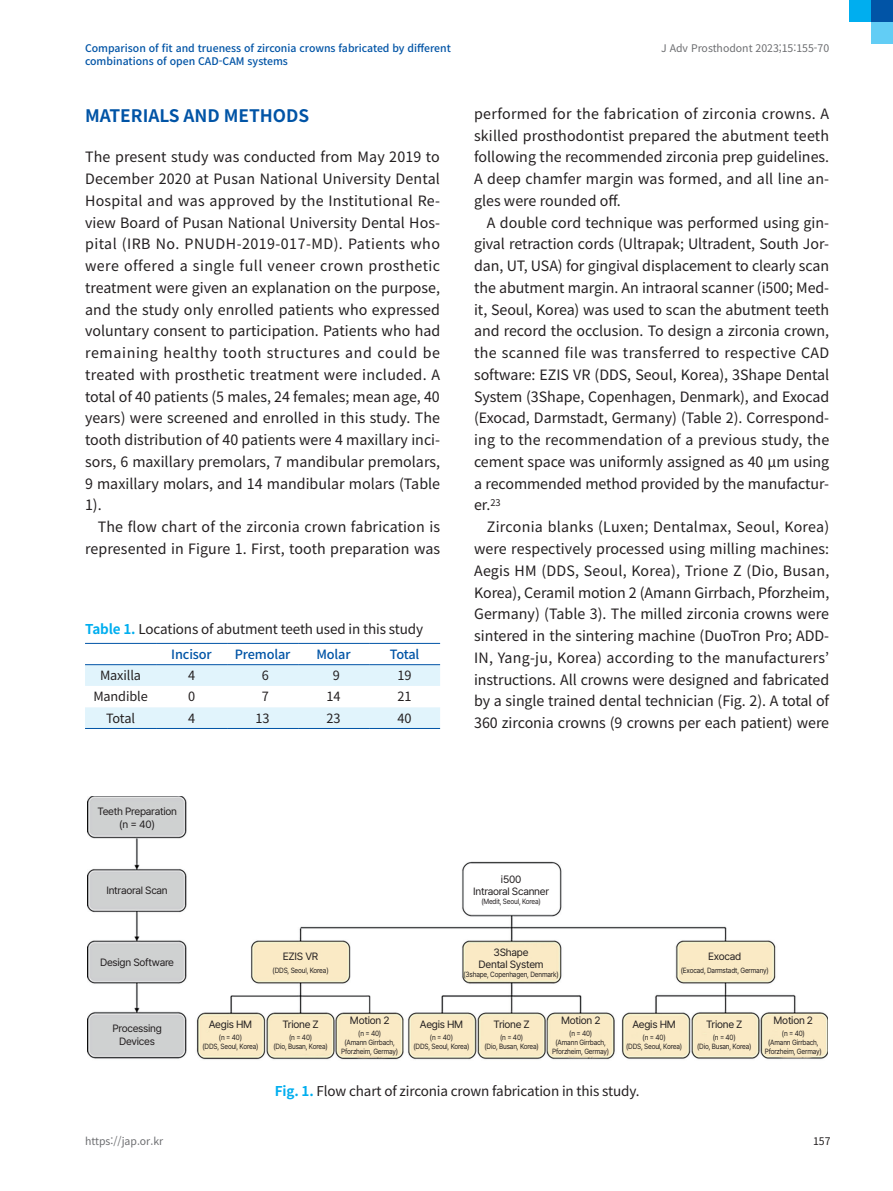
<style>
.page{position:relative;width:893px;height:1191px;background:#fff}
.page>*{position:absolute;margin:0;border:0;box-sizing:border-box;transform-origin:0 0}
.t1{font:700 17.25px "Noto Sans CJ Kkr";color:#0154a6}
.t2{font:14.25px/21.8px "Noto Sans CJ Kkr";color:#231f20;text-align:justify}
.t3{font:13.5px "Noto Sans CJ Kkr";letter-spacing:-.01em;color:#231f20}
.t4{font:12.75px "Noto Sans CJ Kkr";letter-spacing:-.01em;color:#231f20}
.t5{font:500 12.75px "Noto Sans CJ Kkr";letter-spacing:-.01em;color:#0154a6}
.t6{font:10.5px/12.6px "Pretendard";letter-spacing:-.025em;color:#231f20;text-align:center}
.t7{font:500 10.5px "Noto Sans CJ Kkr";color:#0154a6}
.t8{font:10.5px "Noto Sans CJ Kkr";color:#6c6d70}
.t9{font:10.5px "Noto Sans CJ Kkr";color:#231f20}
.t10{font:7.5px/9px "Pretendard";letter-spacing:-.025em;color:#231f20;text-align:center;scale:.9 1}
.s1{font-weight:700;color:#00aeef}
</style>
<div class="page">
<div style="left:871px;top:22px;width:22px;height:22px;background:#62cdf5"></div>
<div style="left:849px;top:0;width:22px;height:22px;background:#00aeef"></div>
<div style="left:871px;top:0;width:22px;height:22px;background:#0154a6"></div>
<svg style="left:85px;top:665px;width:355px;height:63px"></svg>
<hr style="left:85px;top:664px;width:71px;height:1px;background:#0154a6">
<hr style="left:156px;top:664px;width:71px;height:1px;background:#0154a6">
<hr style="left:227px;top:664px;width:71px;height:1px;background:#0154a6">
<hr style="left:298px;top:664px;width:71px;height:1px;background:#0154a6">
<hr style="left:369px;top:664px;width:71px;height:1px;background:#0154a6">
<hr style="left:85px;top:643px;width:71px;height:1px;background:#0154a6">
<hr style="left:156px;top:643px;width:71px;height:1px;background:#0154a6">
<hr style="left:227px;top:643px;width:71px;height:1px;background:#0154a6">
<hr style="left:298px;top:643px;width:71px;height:1px;background:#0154a6">
<hr style="left:369px;top:643px;width:71px;height:1px;background:#0154a6">
<hr style="left:85px;top:728px;width:71px;height:1px;background:#0154a6">
<hr style="left:156px;top:728px;width:71px;height:1px;background:#0154a6">
<hr style="left:227px;top:728px;width:71px;height:1px;background:#0154a6">
<hr style="left:298px;top:728px;width:71px;height:1px;background:#0154a6">
<hr style="left:369px;top:728px;width:71px;height:1px;background:#0154a6">
<img style="left:87px;top:797px;width:740px;height:263px">
<p class="t7" style="left:85px;top:42px;width:367px">Comparison of fit and trueness of zirconia crowns fabricated by different</p>
<p class="t8" style="left:661px;top:42px;width:170px">J Adv Prosthodont 2023;15:155-70</p>
<p class="t7" style="left:85px;top:55px;width:204px">combinations of open CAD-CAM systems</p>
<p class="t1" style="left:85px;top:105px;width:226px">MATERIALS AND METHODS</p>
<p class="t2" style="left:85px;top:147px;width:357px">The present study was conducted from May 2019 to December 2020 at Pusan National University Dental Hospital and was approved by the Institutional Re&shy;view Board of Pusan National University Dental Hos&shy;pital (IRB No. PNUDH-2019-017-MD). Patients who were offered a single full veneer crown prosthetic treatment were given an explanation on the purpose, and the study only enrolled patients who expressed voluntary consent to participation. Patients who had remaining healthy tooth structures and could be treated with prosthetic treatment were included. A total of 40 patients (5 males, 24 females; mean age, 40 years) were screened and enrolled in this study. The tooth distribution of 40 patients were 4 maxillary inci&shy;sors, 6 maxillary premolars, 7 mandibular premolars, 9 maxillary molars, and 14 mandibular molars (Table 1).</p>
<p class="t2" style="left:85px;top:516px;width:357px;text-align:right">The flow chart of the zirconia crown fabrication is represented in Figure 1. First, tooth preparation was</p>
<p class="t3" style="left:85px;top:621px;width:339px"><span class="s1">Table 1.</span> Locations of abutment teeth used in this study</p>
<p class="t5" style="left:171px;top:647px;width:42px">Incisor</p>
<p class="t5" style="left:235px;top:647px;width:57px">Premolar</p>
<p class="t5" style="left:316px;top:647px;width:36px">Molar</p>
<p class="t5" style="left:390px;top:647px;width:31px">Total</p>
<p class="t4" style="left:100px;top:668px;width:43px">Maxilla</p>
<p class="t4" style="left:188px;top:668px;width:9px">4</p>
<p class="t4" style="left:262px;top:668px;width:9px">6</p>
<p class="t4" style="left:333px;top:668px;width:9px">9</p>
<p class="t4" style="left:398px;top:668px;width:16px">19</p>
<p class="t4" style="left:93px;top:689px;width:56px">Mandible</p>
<p class="t4" style="left:188px;top:689px;width:9px">0</p>
<p class="t4" style="left:262px;top:689px;width:9px">7</p>
<p class="t4" style="left:327px;top:689px;width:16px">14</p>
<p class="t4" style="left:398px;top:689px;width:16px">21</p>
<p class="t4" style="left:106px;top:710px;width:30px">Total</p>
<p class="t4" style="left:188px;top:710px;width:9px">4</p>
<p class="t4" style="left:256px;top:710px;width:16px">13</p>
<p class="t4" style="left:327px;top:710px;width:16px">23</p>
<p class="t4" style="left:398px;top:710px;width:16px">40</p>
<p class="t2" style="left:474px;top:103px;width:357px">performed for the fabrication of zirconia crowns. A skilled prosthodontist prepared the abutment teeth following the recommended zirconia prep guidelines.<br>A deep chamfer margin was formed, and all line an&shy;gles were rounded off.</p>
<p class="t2" style="left:474px;top:212px;width:357px;text-indent:13px">A double cord technique was performed using gin&shy;gival retraction cords (Ultrapak; Ultradent, South Jor&shy;dan, UT, USA) for gingival displacement to clearly scan the abutment margin. An intraoral scanner (i500; Med&shy;it, Seoul, Korea) was used to scan the abutment teeth and record the occlusion. To design a zirconia crown, the scanned file was transferred to respective CAD software: EZIS VR (DDS, Seoul, Korea), 3Shape Dental System (3Shape, Copenhagen, Denmark), and Exocad (Exocad, Darmstadt, Germany) (Table 2). Correspond&shy;ing to the recommendation of a previous study, the cement space was uniformly assigned as 40 µm using a recommended method provided by the manufactur&shy;er.<sup>23</sup></p>
<p class="t2" style="left:474px;top:516px;width:357px;text-indent:13px">Zirconia blanks (Luxen; Dentalmax, Seoul, Korea) were respectively processed using milling machines:<br>Aegis HM (DDS, Seoul, Korea), Trione Z (Dio, Busan, Korea), Ceramil motion 2 (Amann Girrbach, Pforzheim, Germany) (Table 3). The milled zirconia crowns were sintered in the sintering machine (DuoTron Pro; ADD-IN, Yang-ju, Korea) according to the manufacturers’ instructions. All crowns were designed and fabricated by a single trained dental technician (Fig. 2). A total of 360 zirconia crowns (9 crowns per each patient) were</p>
<p class="t6" style="left:97px;top:805px;width:81px">Teeth Preparation (n = 40)</p>
<p class="t6" style="left:106px;top:884px;width:63px">Intraoral Scan</p>
<p class="t6" style="left:100px;top:955px;width:75px">Design Software</p>
<p class="t6" style="left:283px;top:950px;width:37px">EZIS VR</p>
<p class="t10" style="left:273px;top:965px;width:64px">(DDS, Seoul, Korea)</p>
<p class="t6" style="left:473px;top:873px;width:77px;line-height:12px">i500<br>Intraoral Scanner</p>
<p class="t10" style="left:481px;top:896px;width:68px">(Medit, Seoul, Korea)</p>
<p class="t6" style="left:479px;top:945px;width:67px;line-height:12px">3Shape<br>Dental System</p>
<p class="t10" style="left:463px;top:969px;width:107px">(3shape, Copenhagen, Denmark)</p>
<p class="t6" style="left:708px;top:950px;width:35px">Exocad</p>
<p class="t10" style="left:681px;top:965px;width:99px">(Exocad, Darmstadt, Germany)</p>
<p class="t6" style="left:112px;top:1022px;width:51px">Processing<br>Devices</p>
<p class="t6" style="left:209px;top:1017px;width:45px">Aegis HM</p>
<p class="t10" style="left:202px;top:1033px;width:64px">(n = 40)<br>(DDS, Seoul, Korea)</p>
<p class="t6" style="left:282px;top:1017px;width:38px">Trione Z</p>
<p class="t10" style="left:273px;top:1033px;width:62px">(n = 40)<br>(Dio, Busan, Korea)</p>
<p class="t6" style="left:350px;top:1013px;width:41px">Motion 2</p>
<p class="t10" style="left:341px;top:1028px;width:65px">(n = 40)<br>(Amann Girrbach,<br>Pforzheim, Germay)</p>
<p class="t6" style="left:420px;top:1017px;width:45px">Aegis HM</p>
<p class="t10" style="left:413px;top:1033px;width:64px">(n = 40)<br>(DDS, Seoul, Korea)</p>
<p class="t6" style="left:493px;top:1017px;width:38px">Trione Z</p>
<p class="t10" style="left:484px;top:1033px;width:62px">(n = 40)<br>(Dio, Busan, Korea)</p>
<p class="t6" style="left:561px;top:1013px;width:41px">Motion 2</p>
<p class="t10" style="left:552px;top:1028px;width:65px">(n = 40)<br>(Amann Girrbach,<br>Pforzheim, Germay)</p>
<p class="t6" style="left:632px;top:1017px;width:45px">Aegis HM</p>
<p class="t10" style="left:626px;top:1033px;width:64px">(n = 40)<br>(DDS, Seoul, Korea)</p>
<p class="t6" style="left:706px;top:1017px;width:38px">Trione Z</p>
<p class="t10" style="left:697px;top:1033px;width:62px">(n = 40)<br>(Dio, Busan, Korea)</p>
<p class="t6" style="left:774px;top:1013px;width:41px">Motion 2</p>
<p class="t10" style="left:765px;top:1028px;width:65px">(n = 40)<br>(Amann Girrbach,<br>Pforzheim, Germay)</p>
<p class="t3" style="left:275px;top:1083px;width:366px"><span class="s1">Fig. 1.</span> Flow chart of zirconia crown fabrication in this study.</p>
<p class="t8" style="left:85px;top:1135px;width:80px">https://jap.or.kr</p>
<p class="t9" style="left:813px;top:1135px;width:19px">157</p>
</div>
